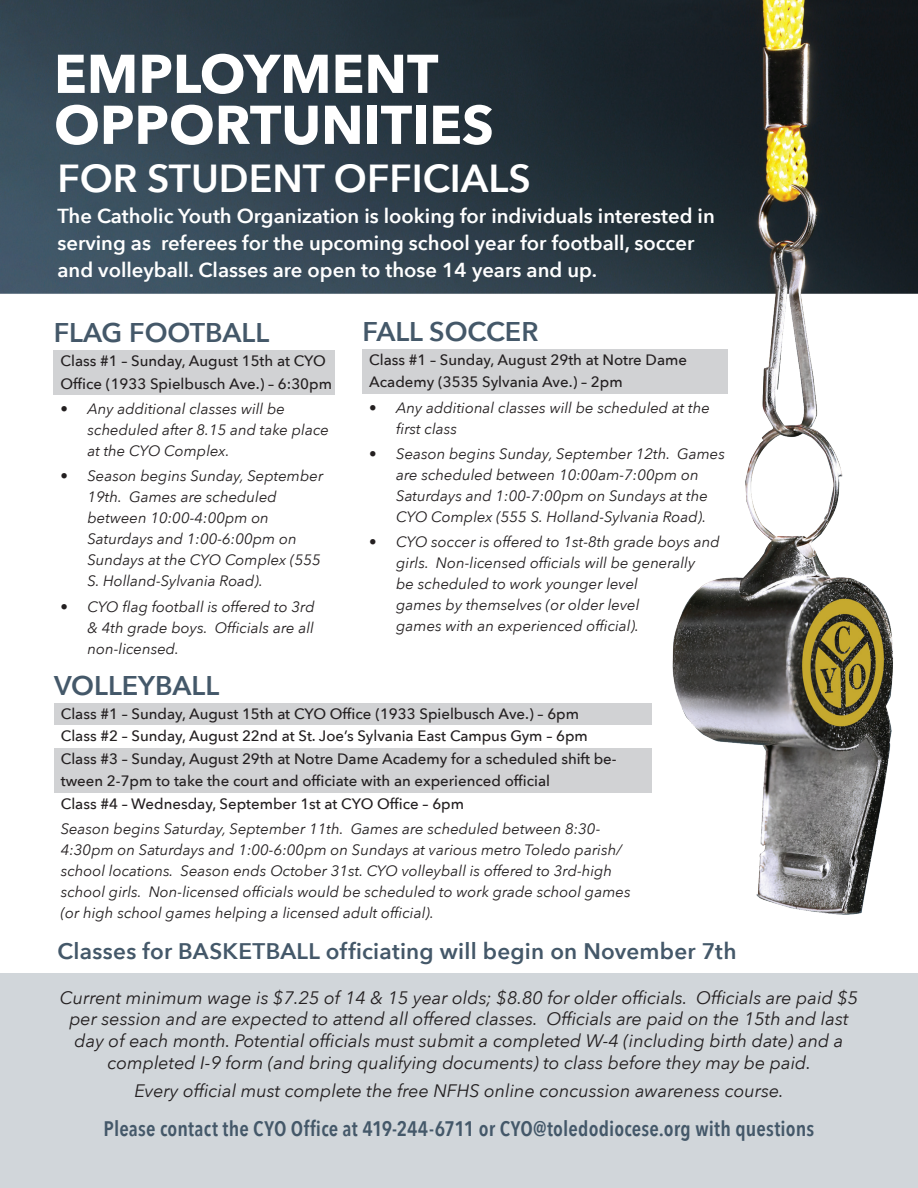
<style>
.page{position:relative;width:918px;height:1188px;background:#fff}
.page>*{position:absolute;margin:0;border:0;box-sizing:border-box;transform-origin:0 0}
.t1{font:700 54px/51px "Avenir Next";color:#fff}
.t2{font:600 39px "Avenir Next";color:#fff}
.t3{font:600 27px "Avenir Next";color:#445869}
.t4{font:600 22.5px "Avenir Next";letter-spacing:.01em;color:#445869}
.t5{font:600 21px "Avenir Next Condensed";letter-spacing:.005em;color:#445869}
.t6{font:600 20.25px/27px "Avenir Next";color:#fff}
.t7{font:italic 18px/21.6px "Avenir Next";color:#231f20;text-align:center}
.t8{font:italic 15px/21px "Avenir Next";color:#231f20}
.t9{font:500 15px/22.5px "Avenir Next";color:#231f20}
</style>
<div class="page">
<img style="left:0;top:0;width:918px;height:915px">
<div style="left:0;top:973px;width:918px;height:215px;background:#d1d6da"></div>
<div style="left:54px;top:703px;width:597px;height:22px;background:#d1d2d4"></div>
<div style="left:54px;top:748px;width:597px;height:44px;background:#d1d2d4"></div>
<div style="left:362px;top:349px;width:366px;height:44px;background:#d1d2d4"></div>
<div style="left:54px;top:351px;width:281px;height:44px;background:#d1d2d4"></div>
<h1 class="t1" style="left:54px;top:48px;width:441px">EMPLOYMENT<br>OPPORTUNITIES</h1>
<h2 class="t2" style="left:57px;top:145px;width:475px">FOR STUDENT OFFICIALS</h2>
<h3 class="t6" style="left:57px;top:202px;width:659px">The Catholic Youth Organization is looking for individuals interested in serving as referees for the upcoming school year for football, soccer and volleyball. Classes are open to those 14 years and up.</h3>
<h3 class="t3" style="left:54px;top:310px;width:217px">FLAG FOOTBALL</h3>
<p class="t9" style="left:61px;top:349px;width:273px">Class #1 – Sunday, August 15th at CYO<br>Office (1933 Spielbusch Ave.) – 6:30pm</p>
<p class="t8" style="left:88px;top:398px;width:243px;text-indent:-27px">• Any additional classes will be scheduled after 8.15 and take place at the CYO Complex.</p>
<p class="t8" style="left:88px;top:465px;width:237px;text-indent:-27px">• Season begins Sunday, September<br>19th. Games are scheduled between 10:00-4:00pm on<br>Saturdays and 1:00-6:00pm on<br>Sundays at the CYO Complex (555<br>S. Holland-Sylvania Road).</p>
<p class="t8" style="left:88px;top:595px;width:229px;text-align:justify;text-indent:-27px">• CYO flag football is offered to 3rd &amp; 4th grade boys. Officials are all non-licensed.</p>
<h3 class="t3" style="left:362px;top:308px;width:177px">FALL SOCCER</h3>
<p class="t9" style="left:369px;top:348px;width:319px">Class #1 – Sunday, August 29th at Notre Dame<br>Academy (3535 Sylvania Ave.) – 2pm</p>
<p class="t8" style="left:396px;top:396px;width:315px;text-indent:-27px">• Any additional classes will be scheduled at the first class</p>
<p class="t8" style="left:396px;top:443px;width:330px;text-indent:-27px">• Season begins Sunday, September 12th. Games are scheduled between 10:00am-7:00pm on Saturdays and 1:00-7:00pm on Sundays at the CYO Complex (555 S. Holland-Sylvania Road).</p>
<p class="t8" style="left:396px;top:531px;width:325px;text-indent:-27px">• CYO soccer is offered to 1st-8th grade boys and girls. Non-licensed officials will be generally<br>be scheduled to work younger level<br>games by themselves (or older level<br>games with an experienced official).</p>
<h3 class="t3" style="left:54px;top:662px;width:167px">VOLLEYBALL</h3>
<p class="t9" style="left:61px;top:702px;width:557px">Class #1 – Sunday, August 15th at CYO Office (1933 Spielbusch Ave.) – 6pm Class #2 – Sunday, August 22nd at St. Joe’s Sylvania East Campus Gym – 6pm Class #3 – Sunday, August 29th at Notre Dame Academy for a scheduled shift be&shy;tween 2-7pm to take the court and officiate with an experienced official<br>Class #4 – Wednesday, September 1st at CYO Office – 6pm</p>
<p class="t8" style="left:61px;top:817px;width:571px">Season begins Saturday, September 11th. Games are scheduled between 8:30- 4:30pm on Saturdays and 1:00-6:00pm on Sundays at various metro Toledo parish/ school locations. Season ends October 31st. CYO volleyball is offered to 3rd-high school girls. Non-licensed officials would be scheduled to work grade school games (or high school games helping a licensed adult official).</p>
<h3 class="t4" style="left:57px;top:931px;width:681px">Classes for BASKETBALL officiating will begin on November 7th</h3>
<p class="t7" style="left:60px;top:986px;width:800px">Current minimum wage is $7.25 of 14 &amp; 15 year olds; $8.80 for older officials. Officials are paid $5 per session and are expected to attend all offered classes. Officials are paid on the 15th and last day of each month. Potential officials must submit a completed W-4 (including birth date) and a completed I-9 form (and bring qualifying documents) to class before they may be paid.</p>
<p class="t7" style="left:135px;top:1079px;width:651px">Every official must complete the free NFHS online concussion awareness course.</p>
<h3 class="t5" style="left:104px;top:1110px;width:712px">Please contact the CYO Office at 419-244-6711 or CYO@toledodiocese.org with questions</h3>
</div>
